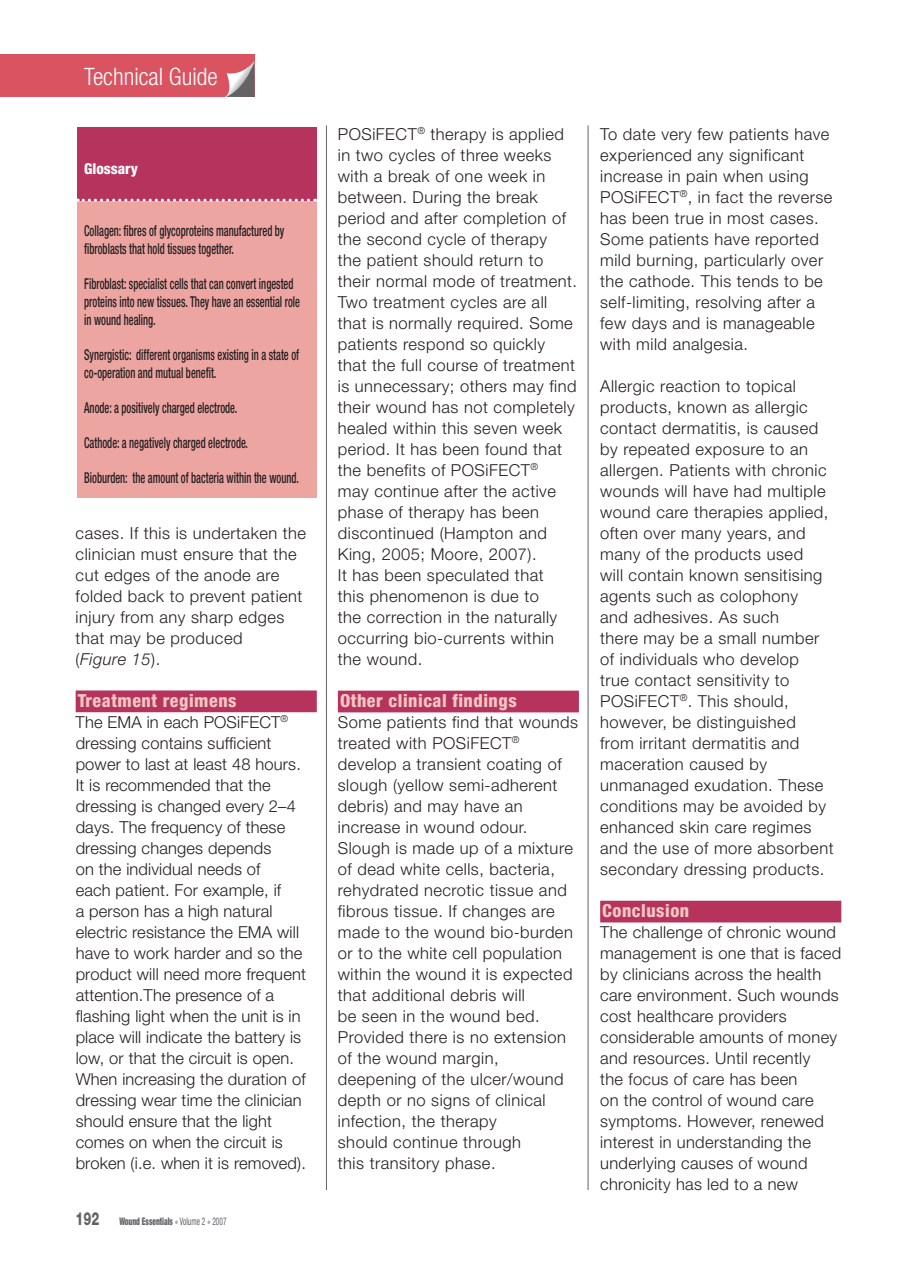
<style>
.page{position:relative;width:917px;height:1287px;background:#fff}
.page>*{position:absolute;margin:0;border:0;box-sizing:border-box;transform-origin:0 0}
.t1{font:300 condensed 24px "Helvetica Neue";color:#fff}
.t2{font:800 condensed 18px "Helvetica Neue";letter-spacing:.03em;color:#f3c7c2}
.t3{font:300 16.5px/21px "Helvetica Neue";letter-spacing:.03em;color:#231f20}
.t4{font:300 16.5px/21px "Helvetica Neue";letter-spacing:.01em;color:#231f20}
.t5{font:500 condensed 15px/18px "Helvetica Neue";color:#231f20;scale:.7 1}
.t6{font:800 condensed 15px "Helvetica Neue";color:#fff}
.t7{font:900 condensed 10.5px "Helvetica Neue";color:#636366;scale:.7 1}
.s1{font-style:italic}
.s2{font-weight:800;font-stretch:normal;font-size:18px}
.s3{font-weight:400;color:#adaeb2}
.s4{font-weight:400}
</style>
<div class="page">
<div style="left:76px;top:690px;width:241px;height:22px;background:#b6335d"></div>
<div style="left:338px;top:690px;width:241px;height:22px;background:#b6335d"></div>
<div style="left:600px;top:900px;width:241px;height:22px;background:#b6335d"></div>
<div style="left:0;top:54px;width:254px;height:43px;background:#da5361"></div>
<svg style="left:225px;top:61px;width:29px;height:36px"></svg>
<hr style="left:326px;top:125px;width:1px;height:1065px;background:#636366">
<hr style="left:588px;top:125px;width:1px;height:1065px;background:#636366">
<div style="left:77px;top:127px;width:240px;height:370px;background:#eda5a2"></div>
<div style="left:77px;top:127px;width:240px;height:74px;background:#b6335d"></div>
<svg style="left:77px;top:199px;width:239px;height:3px"></svg>
<h1 class="t1" style="left:84px;top:62px;width:135px">Technical Guide</h1>
<p class="t6" style="left:84px;top:159px;width:55px">Glossary</p>
<p class="t5" style="left:84px;top:221px;width:287px">Collagen: fibres of glycoproteins manufactured by fibroblasts that hold tissues together.</p>
<p class="t5" style="left:84px;top:274px;width:310px">Fibroblast: specialist cells that can convert ingested proteins into new tissues. They have an essential role in wound healing.</p>
<p class="t5" style="left:84px;top:345px;width:308px">Synergistic: different organisms existing in a state of co-operation and mutual benefit.</p>
<p class="t5" style="left:84px;top:398px;width:220px">Anode: a positively charged electrode.</p>
<p class="t5" style="left:84px;top:433px;width:236px">Cathode: a negatively charged electrode.</p>
<p class="t5" style="left:84px;top:468px;width:308px">Bioburden: the amount of bacteria within the wound.</p>
<p class="t3" style="left:76px;top:522px;width:232px">cases. If this is undertaken the clinician must ensure that the cut edges of the anode are folded back to prevent patient injury from any sharp edges that may be produced<br>(<span class="s1">Figure 15</span>).</p>
<p class="t2" style="left:78px;top:689px;width:160px">Treatment regimens</p>
<p class="t4" style="left:76px;top:711px;width:232px">The EMA in each POSiFECT<sup>® </sup>dressing contains sufficient power to last at least 48 hours.<br>It is recommended that the dressing is changed every 2–4 days. The frequency of these dressing changes depends<br>on the individual needs of<br>each patient. For example, if<br>a person has a high natural electric resistance the EMA will have to work harder and so the product will need more frequent attention.The presence of a flashing light when the unit is in place will indicate the battery is low, or that the circuit is open.<br>When increasing the duration of dressing wear time the clinician should ensure that the light comes on when the circuit is broken (i.e. when it is removed).</p>
<p class="t7" style="left:76px;top:1214px;width:217px"><span class="s2">192</span> Wound Essentials <span class="s3">•</span> <span class="s4">Volume 2</span> <span class="s3">•</span> <span class="s4">2007</span></p>
<p class="t3" style="left:338px;top:123px;width:241px">POSiFECT<sup>®</sup> therapy is applied in two cycles of three weeks with a break of one week in between. During the break period and after completion of the second cycle of therapy<br>the patient should return to their normal mode of treatment.<br>Two treatment cycles are all that is normally required. Some patients respond so quickly that the full course of treatment is unnecessary; others may find their wound has not completely healed within this seven week period. It has been found that the benefits of POSiFECT<sup>®<br></sup>may continue after the active phase of therapy has been discontinued (Hampton and<br>King, 2005; Moore, 2007).<br>It has been speculated that<br>this phenomenon is due to<br>the correction in the naturally occurring bio-currents within the wound.</p>
<p class="t2" style="left:340px;top:689px;width:178px">Other clinical findings</p>
<p class="t3" style="left:338px;top:711px;width:242px">Some patients find that wounds treated with POSiFECT<sup>® </sup>develop a transient coating of slough (yellow semi-adherent debris) and may have an increase in wound odour.<br>Slough is made up of a mixture of dead white cells, bacteria, rehydrated necrotic tissue and fibrous tissue. If changes are made to the wound bio-burden or to the white cell population within the wound it is expected that additional debris will<br>be seen in the wound bed.<br>Provided there is no extension of the wound margin, deepening of the ulcer/wound depth or no signs of clinical infection, the therapy<br>should continue through<br>this transitory phase.</p>
<p class="t3" style="left:600px;top:123px;width:234px">To date very few patients have experienced any significant increase in pain when using<br>POSiFECT<sup>®</sup>, in fact the reverse has been true in most cases.<br>Some patients have reported mild burning, particularly over the cathode. This tends to be self-limiting, resolving after a few days and is manageable with mild analgesia.</p>
<p class="t3" style="left:600px;top:375px;width:235px">Allergic reaction to topical products, known as allergic contact dermatitis, is caused by repeated exposure to an allergen. Patients with chronic wounds will have had multiple wound care therapies applied, often over many years, and many of the products used<br>will contain known sensitising agents such as colophony<br>and adhesives. As such<br>there may be a small number of individuals who develop<br>true contact sensitivity to<br>POSiFECT<sup>®</sup>. This should, however, be distinguished<br>from irritant dermatitis and maceration caused by unmanaged exudation. These conditions may be avoided by enhanced skin care regimes and the use of more absorbent secondary dressing products.</p>
<p class="t2" style="left:602px;top:899px;width:88px">Conclusion</p>
<p class="t3" style="left:600px;top:921px;width:243px">The challenge of chronic wound management is one that is faced by clinicians across the health care environment. Such wounds cost healthcare providers considerable amounts of money and resources. Until recently<br>the focus of care has been<br>on the control of wound care symptoms. However, renewed interest in understanding the underlying causes of wound chronicity has led to a new</p>
</div>
